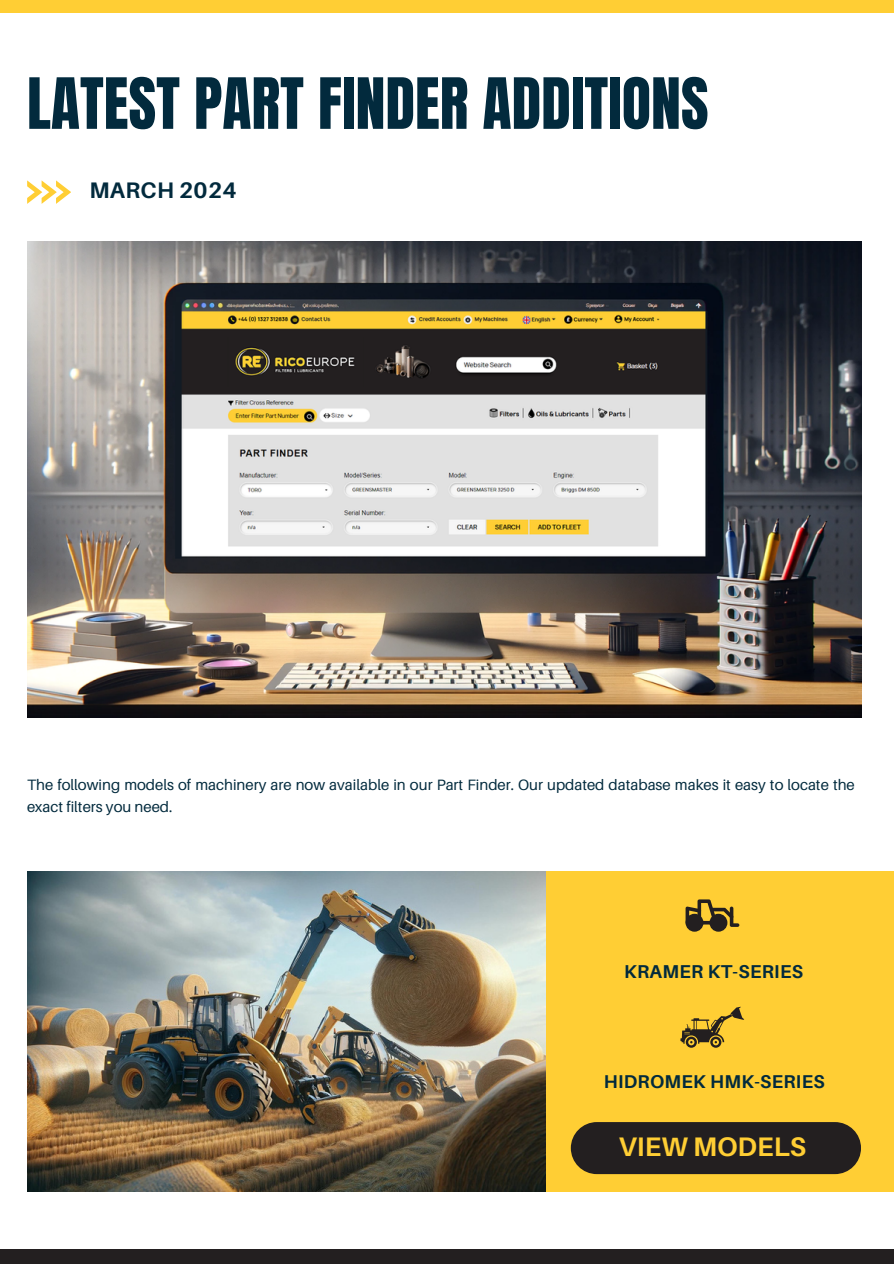
<style>
.page{position:relative;width:894px;height:1264px;background:#fff}
.page>*{position:absolute;margin:0;border:0;box-sizing:border-box;transform-origin:0 0}
.t1{font:60px "Anton";color:#022a3d}
.t2{font:700 26.85px "Aileron";color:#ffce34}
.t3{font:700 22.5px "Aileron";letter-spacing:.015em;color:#022a3d}
.t4{font:700 18.6px "Aileron";letter-spacing:.015em;color:#022a3d}
.t5{font:15px/21.3px "Aileron";color:#022a3d}
</style>
<div class="page">
<div style="left:0;top:0;width:893px;height:12px;background:#ffce34"></div>
<div style="left:0;top:1249px;width:893px;height:14px;background:#231f20"></div>
<img style="left:27px;top:241px;width:834px;height:476px">
<svg style="left:27px;top:180px;width:44px;height:24px"></svg>
<img style="left:27px;top:871px;width:519px;height:320px">
<div style="left:546px;top:871px;width:347px;height:320px;background:#ffce34"></div>
<svg style="left:680px;top:1006px;width:64px;height:41px"></svg>
<div style="left:570px;top:1122px;width:290px;height:52px;background:#231f20;border-radius:26px"></div>
<div style="left:709px;top:913px;width:18px;height:18px;background:#231f20;border-radius:50%"></div>
<div style="left:685px;top:913px;width:18px;height:18px;background:#231f20;border-radius:50%"></div>
<svg style="left:685px;top:899px;width:54px;height:27px"></svg>
<h3 class="t1" style="left:27px;top:60px;width:683px">LATEST PART FINDER ADDITIONS</h3>
<p class="t3" style="left:89px;top:176px;width:149px">MARCH 2024</p>
<p class="t5" style="left:27px;top:774px;width:829px">The following models of machinery are now available in our Part Finder. Our updated database makes it easy to locate the exact filters you need.</p>
<p class="t4" style="left:624px;top:960px;width:180px">KRAMER KT-SERIES</p>
<p class="t4" style="left:603px;top:1070px;width:222px">HIDROMEK HMK-SERIES</p>
<h4 class="t2" style="left:618px;top:1130px;width:189px">VIEW MODELS</h4>
</div>
